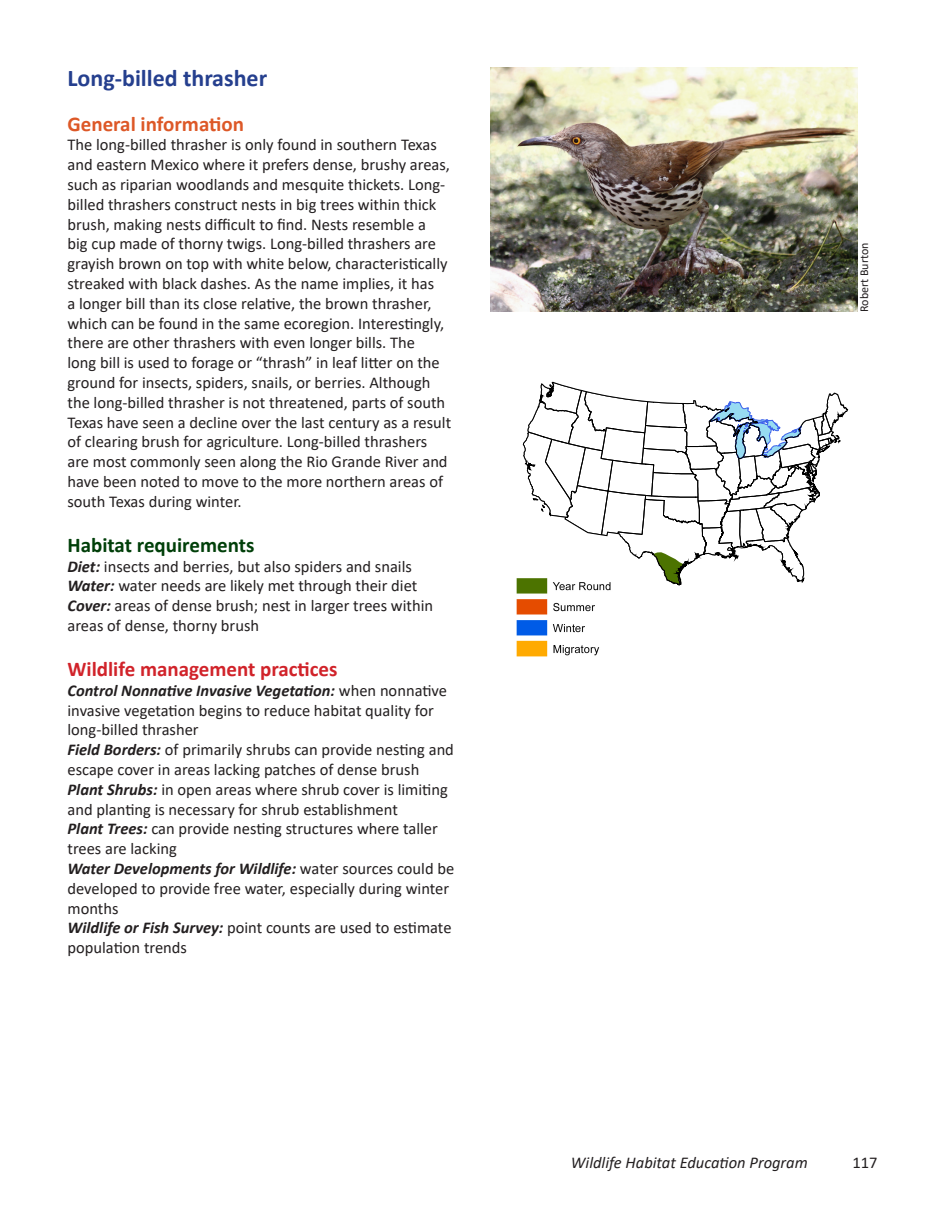
<style>
.page{position:relative;width:945px;height:1215px;background:#fff}
.page>*{position:absolute;margin:0;border:0;box-sizing:border-box;transform-origin:0 0}
.t1{font:700 24px "Calibri";color:#253f8e}
.t2{font:700 21px "Calibri";color:#d1232a}
.t3{font:700 21px "Calibri";color:#003f09}
.t4{font:700 21px "Calibri";color:#dd5827}
.t5{font:16.5px/19.8px "Calibri";color:#231f20}
.t6{font:italic 16.5px "Calibri";color:#231f20}
.t7{font:12px "Calibri";color:#231f20}
.s1{font-weight:700;font-style:italic}
</style>
<div class="page">
<svg style="left:523px;top:382px;width:325px;height:204px"></svg>
<img style="left:490px;top:68px;width:368px;height:244px">
<img style="left:516px;top:557px;width:109px;height:100px">
<p class="t1" style="left:68px;top:61px;width:201px">Long-billed thrasher</p>
<p class="t4" style="left:68px;top:109px;width:178px">General information</p>
<p class="t5" style="left:68px;top:135px;width:385px">The long-billed thrasher is only found in southern Texas and eastern Mexico where it prefers dense, brushy areas, such as riparian woodlands and mesquite thickets. Long&shy;billed thrashers construct nests in big trees within thick brush, making nests difficult to find. Nests resemble a<br>big cup made of thorny twigs. Long-billed thrashers are grayish brown on top with white below, characteristically streaked with black dashes. As the name implies, it has<br>a longer bill than its close relative, the brown thrasher, which can be found in the same ecoregion. Interestingly, there are other thrashers with even longer bills. The<br>long bill is used to forage or “thrash” in leaf litter on the ground for insects, spiders, snails, or berries. Although the long-billed thrasher is not threatened, parts of south Texas have seen a decline over the last century as a result of clearing brush for agriculture. Long-billed thrashers are most commonly seen along the Rio Grande River and have been noted to move to the more northern areas of south Texas during winter.</p>
<p class="t3" style="left:68px;top:530px;width:189px">Habitat requirements</p>
<p class="t5" style="left:68px;top:556px;width:346px"><span class="s1">Diet:</span> insects and berries, but also spiders and snails</p>
<p class="t5" style="left:68px;top:576px;width:351px"><span class="s1">Water:</span> water needs are likely met through their diet</p>
<p class="t5" style="left:68px;top:595px;width:367px"><span class="s1">Cover:</span> areas of dense brush; nest in larger trees within areas of dense, thorny brush</p>
<p class="t2" style="left:68px;top:654px;width:272px">Wildlife management practices</p>
<p class="t5" style="left:68px;top:680px;width:381px"><span class="s1">Control Nonnative Invasive Vegetation:</span> when nonnative invasive vegetation begins to reduce habitat quality for long-billed thrasher</p>
<p class="t5" style="left:68px;top:739px;width:388px"><span class="s1">Field Borders:</span> of primarily shrubs can provide nesting and escape cover in areas lacking patches of dense brush</p>
<p class="t5" style="left:68px;top:779px;width:382px"><span class="s1">Plant Shrubs:</span> in open areas where shrub cover is limiting and planting is necessary for shrub establishment</p>
<p class="t5" style="left:68px;top:819px;width:372px"><span class="s1">Plant Trees:</span> can provide nesting structures where taller trees are lacking</p>
<p class="t5" style="left:68px;top:858px;width:388px"><span class="s1">Water Developments for Wildlife:</span> water sources could be developed to provide free water, especially during winter months</p>
<p class="t5" style="left:68px;top:918px;width:386px"><span class="s1">Wildlife or Fish Survey:</span> point counts are used to estimate population trends</p>
<p class="t7" style="left:856px;top:312px;width:71px;rotate:-90deg">Robert Burton</p>
<p class="t6" style="left:571px;top:1151px;width:238px">Wildlife Habitat Education Program</p>
<p class="t5" style="left:852px;top:1153px;width:27px">117</p>
</div>
